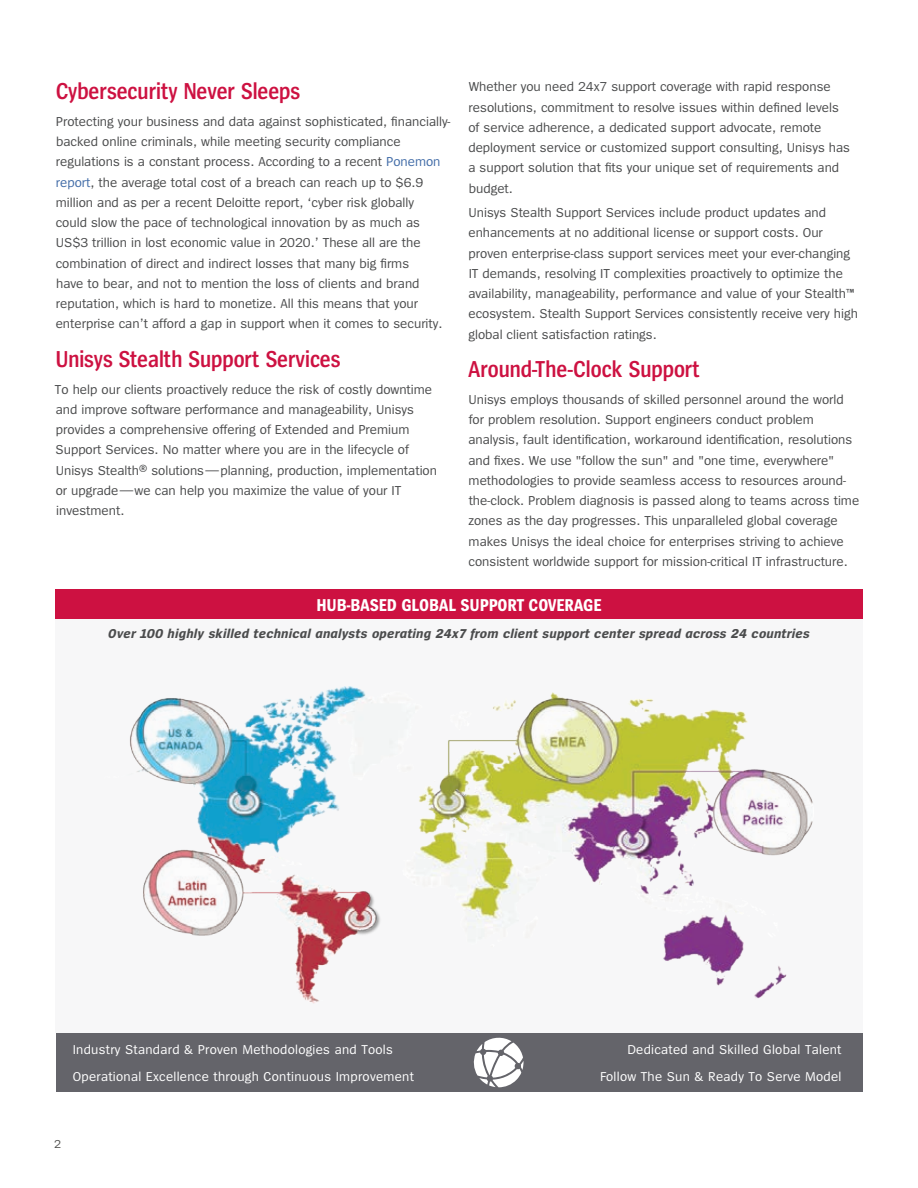
<style>
.page{position:relative;width:918px;height:1188px;background:#fff}
.page>*{position:absolute;margin:0;border:0;box-sizing:border-box;transform-origin:0 0}
.t1{font:600 24px "Spiegel Cd";color:#cd1141}
.t2{font:700 17.85px "Spiegel Cd";color:#fff}
.t3{font:13.5px/20.2px "Spiegel";color:#4b4c4d}
.t4{font:13.35px "Spiegel";letter-spacing:.02em;color:#fff}
.t5{font:italic 700 13.35px "Spiegel";letter-spacing:.02em;color:#4b4c4d}
.t6{font:12px "Spiegel";color:#50504e}
.s1{color:#436da8}
</style>
<div class="page">
<div style="left:55px;top:589px;width:808px;height:444px;background:#f7f7f8"></div>
<img style="left:130px;top:687px;width:683px;height:316px">
<div style="left:56px;top:1033px;width:807px;height:59px;background:#64646a"></div>
<svg style="left:473px;top:1037px;width:51px;height:50px"></svg>
<div style="left:55px;top:589px;width:808px;height:30px;background:#cd1141"></div>
<h1 class="t1" style="left:56px;top:79px;width:246px">Cybersecurity Never Sleeps</h1>
<p class="t3" style="left:56px;top:112px;width:396px">Protecting your business and data against sophisticated, financially&shy;backed online criminals, while meeting security compliance regulations is a constant process. According to a recent <span class="s1">Ponemon report</span>, the average total cost of a breach can reach up to $6.9 million and as per a recent Deloitte report, ‘cyber risk globally<br>could slow the pace of technological innovation by as much as US$3 trillion in lost economic value in 2020.’ These all are the combination of direct and indirect losses that many big firms<br>have to bear, and not to mention the loss of clients and brand reputation, which is hard to monetize. All this means that your enterprise can’t afford a gap in support when it comes to security.</p>
<h1 class="t1" style="left:56px;top:347px;width:286px">Unisys Stealth Support Services</h1>
<p class="t3" style="left:55px;top:379px;width:384px">To help our clients proactively reduce the risk of costly downtime and improve software performance and manageability, Unisys provides a comprehensive offering of Extended and Premium Support Services. No matter where you are in the lifecycle of Unisys Stealth® solutions—planning, production, implementation or upgrade—we can help you maximize the value of your IT investment.</p>
<p class="t3" style="left:468px;top:77px;width:383px">Whether you need 24x7 support coverage with rapid response resolutions, commitment to resolve issues within defined levels of service adherence, a dedicated support advocate, remote deployment service or customized support consulting, Unisys has a support solution that fits your unique set of requirements and budget.</p>
<p class="t3" style="left:468px;top:203px;width:391px">Unisys Stealth Support Services include product updates and enhancements at no additional license or support costs. Our proven enterprise-class support services meet your ever-changing IT demands, resolving IT complexities proactively to optimize the availability, manageability, performance and value of your Stealth™ ecosystem. Stealth Support Services consistently receive very high global client satisfaction ratings.</p>
<h1 class="t1" style="left:468px;top:357px;width:233px">Around-The-Clock Support</h1>
<p class="t3" style="left:468px;top:390px;width:392px">Unisys employs thousands of skilled personnel around the world for problem resolution. Support engineers conduct problem analysis, fault identification, workaround identification, resolutions and fixes. We use "follow the sun" and "one time, everywhere" methodologies to provide seamless access to resources around&shy;the-clock. Problem diagnosis is passed along to teams across time zones as the day progresses. This unparalleled global coverage makes Unisys the ideal choice for enterprises striving to achieve consistent worldwide support for mission-critical IT infrastructure.</p>
<h2 class="t2" style="left:316px;top:596px;width:287px">HUB-BASED GLOBAL SUPPORT COVERAGE</h2>
<p class="t5" style="left:108px;top:626px;width:703px">Over 100 highly skilled technical analysts operating 24x7 from client support center spread across 24 countries</p>
<p class="t4" style="left:73px;top:1043px;width:322px">Industry Standard &amp; Proven Methodologies and Tools</p>
<p class="t4" style="left:627px;top:1043px;width:216px">Dedicated and Skilled Global Talent</p>
<p class="t4" style="left:73px;top:1069px;width:343px">Operational Excellence through Continuous Improvement</p>
<p class="t4" style="left:600px;top:1069px;width:243px">Follow The Sun &amp; Ready To Serve Model</p>
<p class="t6" style="left:54px;top:1138px;width:8px">2</p>
</div>
